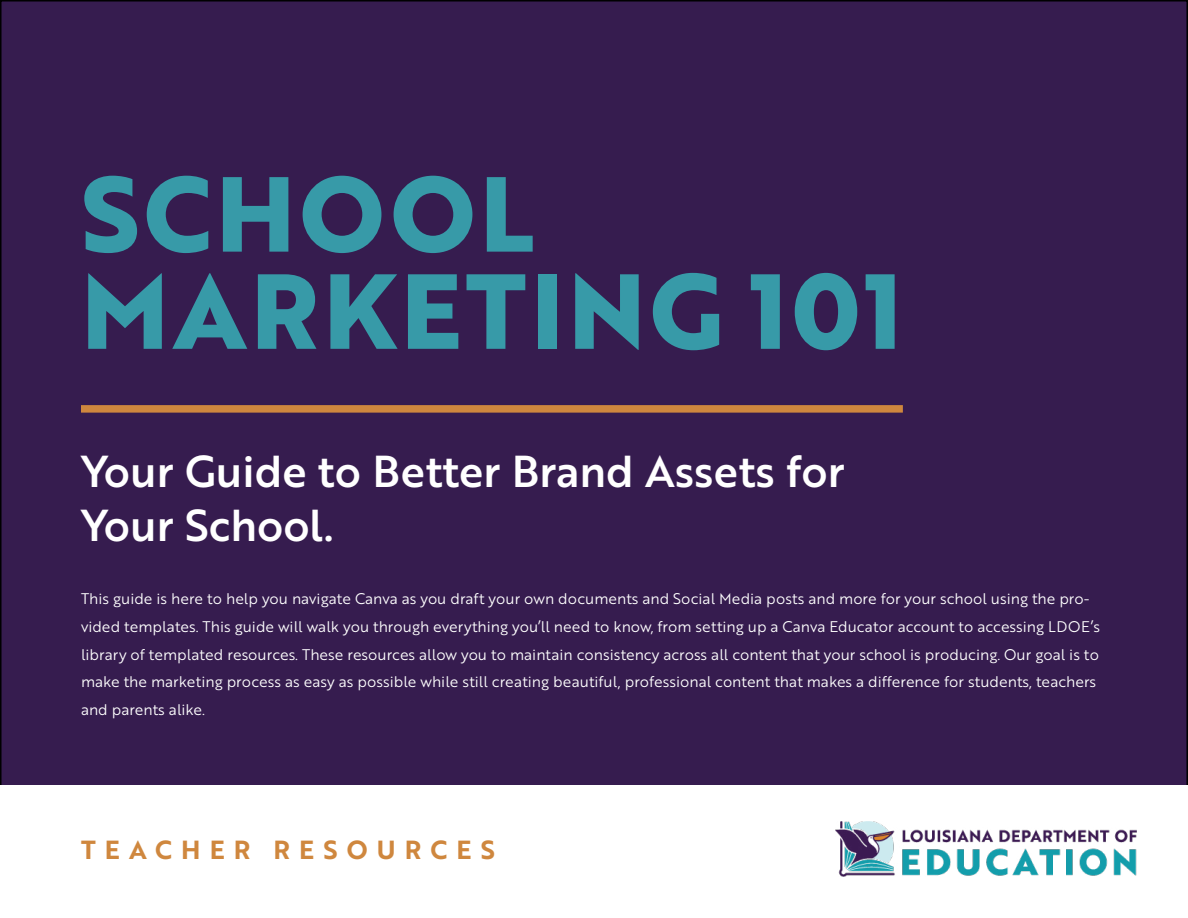
<style>
.page{position:relative;width:1188px;height:918px;background:#fff}
.page>*{position:absolute;margin:0;border:0;box-sizing:border-box;transform-origin:0 0}
.t1{font:700 103.5px/97.2px "Brother 1816 Extra";letter-spacing:.04em;color:#379aa8}
.t2{font:43.5px/53.4px "Brother 1816 Medium";color:#fff}
.t3{font:25.5px "Brother 1816 Bold";letter-spacing:.36em;color:#cf873e}
.t4{font:15px/27.6px "Brother 1816 Book";color:#fff}
</style>
<div class="page">
<div style="left:1px;top:1px;width:1186px;height:916px;background:#361c4f"></div>
<div style="left:0;top:785px;width:1188px;height:133px;background:#fff"></div>
<img style="left:836px;top:821px;width:300px;height:56px">
<div style="left:81px;top:405px;width:822px;height:8px;background:#cf873e"></div>
<h1 class="t1" style="left:81px;top:162px;width:823px">SCHOOL<br>MARKETING 101</h1>
<h2 class="t2" style="left:81px;top:443px;width:765px">Your Guide to Better Brand Assets for<br>Your School.</h2>
<p class="t4" style="left:81px;top:585px;width:1021px">This guide is here to help you navigate Canva as you draft your own documents and Social Media posts and more for your school using the pro&shy;vided templates. This guide will walk you through everything you’ll need to know, from setting up a Canva Educator account to accessing LDOE’s library of templated resources. These resources allow you to maintain consistency across all content that your school is producing. Our goal is to make the marketing process as easy as possible while still creating beautiful, professional content that makes a difference for students, teachers and parents alike.</p>
<h3 class="t3" style="left:81px;top:831px;width:415px">TEACHER RESOURCES</h3>
</div>
